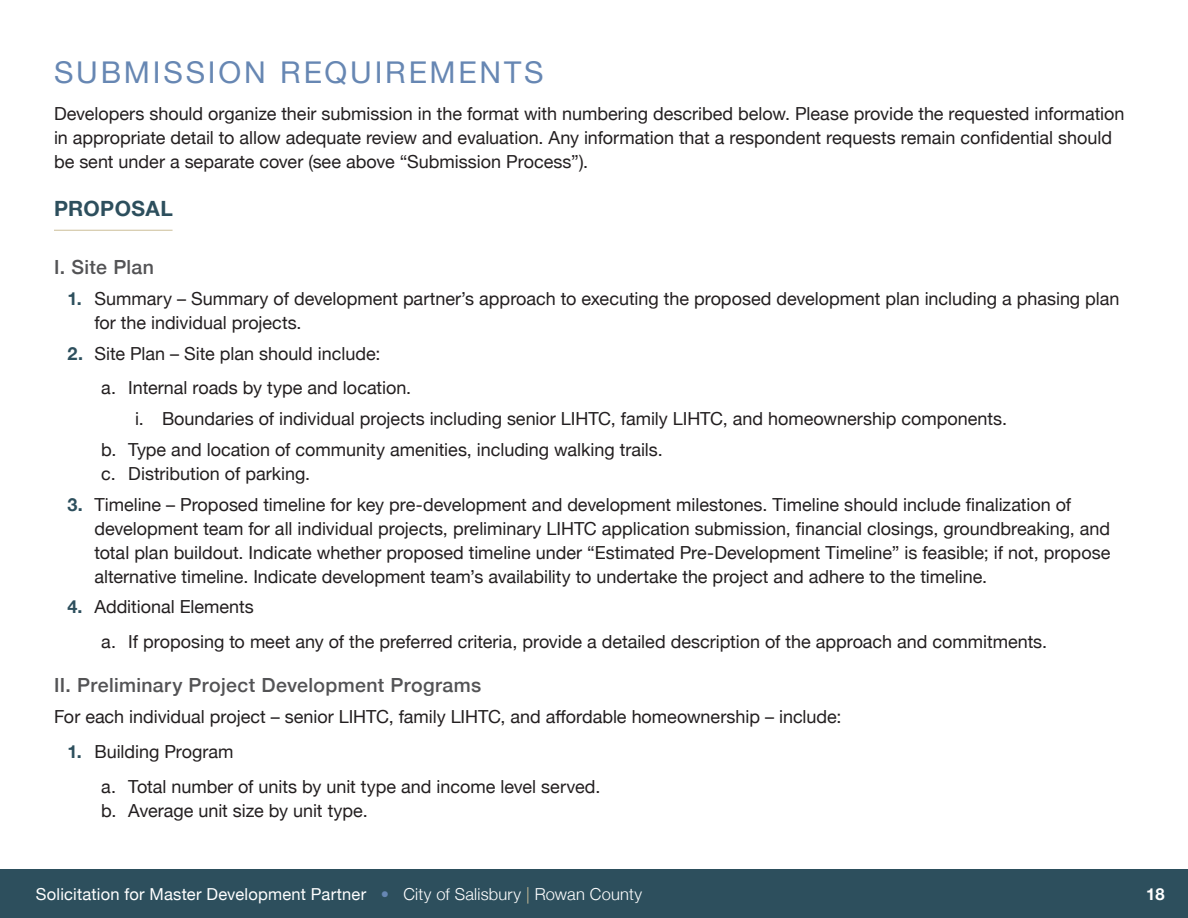
<style>
.page{position:relative;width:1188px;height:918px;background:#fff}
.page>*{position:absolute;margin:0;border:0;box-sizing:border-box;transform-origin:0 0}
.Header_1{font:30px "Helvetica Neue";letter-spacing:.095em;color:#6787b3}
.Header_2{font:700 21px "Helvetica Neue";letter-spacing:.02em;color:#2d4f5d}
.header_3{font:500 19.5px "Helvetica Neue";letter-spacing:.02em;color:#535355}
.body{font:18px/24px "Helvetica Neue";color:#231f20}
.t1{font:16.5px "Helvetica Neue";letter-spacing:.01em;color:#fff}
.t2{font:700 16.5px "Helvetica Neue";color:#fff}
.s1{font-weight:700;color:#2d4f5d}
.s2{font-weight:300;color:#6787b3}
.s3{font-weight:300}
.s4{font-weight:300;color:#ccbf99}
</style>
<div class="page">
<div style="left:0;top:869px;width:1188px;height:49px;background:#2d4f5d"></div>
<hr style="left:54px;top:230px;width:119px;height:1px;background:#ccbf99">
<p class="Header_1" style="left:54px;top:50px;width:491px">SUBMISSION REQUIREMENTS</p>
<p class="body" style="left:54px;top:103px;width:1072px">Developers should organize their submission in the format with numbering described below. Please provide the requested information in appropriate detail to allow adequate review and evaluation. Any information that a respondent requests remain confidential should be sent under a separate cover (see above “Submission Process”).</p>
<p class="Header_2" style="left:54px;top:192px;width:120px">PROPOSAL</p>
<p class="header_3" style="left:54px;top:251px;width:102px">I. Site Plan</p>
<p class="body" style="left:94px;top:287px;width:1027px;text-indent:-27px"><span class="s1">1.</span> Summary – Summary of development partner’s approach to executing the proposed development plan including a phasing plan for the individual projects.</p>
<p class="body" style="left:68px;top:342px;width:314px"><span class="s1">2.</span> Site Plan – Site plan should include:</p>
<p class="body" style="left:101px;top:377px;width:312px">a. Internal roads by type and location.</p>
<p class="body" style="left:135px;top:408px;width:874px">i. Boundaries of individual projects including senior LIHTC, family LIHTC, and homeownership components.</p>
<p class="body" style="left:101px;top:439px;width:563px">b. Type and location of community amenities, including walking trails.</p>
<p class="body" style="left:101px;top:463px;width:211px">c. Distribution of parking.</p>
<p class="body" style="left:94px;top:493px;width:1017px;text-indent:-27px"><span class="s1">3.</span> Timeline – Proposed timeline for key pre-development and development milestones. Timeline should include finalization of development team for all individual projects, preliminary LIHTC application submission, financial closings, groundbreaking, and total plan buildout. Indicate whether proposed timeline under “Estimated Pre-Development Timeline” is feasible; if not, propose alternative timeline. Indicate development team’s availability to undertake the project and adhere to the timeline.</p>
<p class="body" style="left:68px;top:596px;width:188px"><span class="s1">4.</span> Additional Elements</p>
<p class="body" style="left:101px;top:631px;width:948px">a. If proposing to meet any of the preferred criteria, provide a detailed description of the approach and commitments.</p>
<p class="header_3" style="left:54px;top:670px;width:429px">II. Preliminary Project Development Programs</p>
<p class="body" style="left:54px;top:706px;width:789px">For each individual project – senior LIHTC, family LIHTC, and affordable homeownership – include:</p>
<p class="body" style="left:68px;top:741px;width:168px"><span class="s1">1.</span> Building Program</p>
<p class="body" style="left:101px;top:775px;width:501px">a. Total number of units by unit type and income level served.</p>
<p class="body" style="left:101px;top:799px;width:268px">b. Average unit size by unit type.</p>
<p class="t1" style="left:36px;top:882px;width:608px">Solicitation for Master Development Partner <span class="s2">•</span> <span class="s3">City of Salisbury</span> <span class="s4">|</span> <span class="s3">Rowan County</span></p>
<p class="t2" style="left:1146px;top:881px;width:20px">18</p>
</div>
